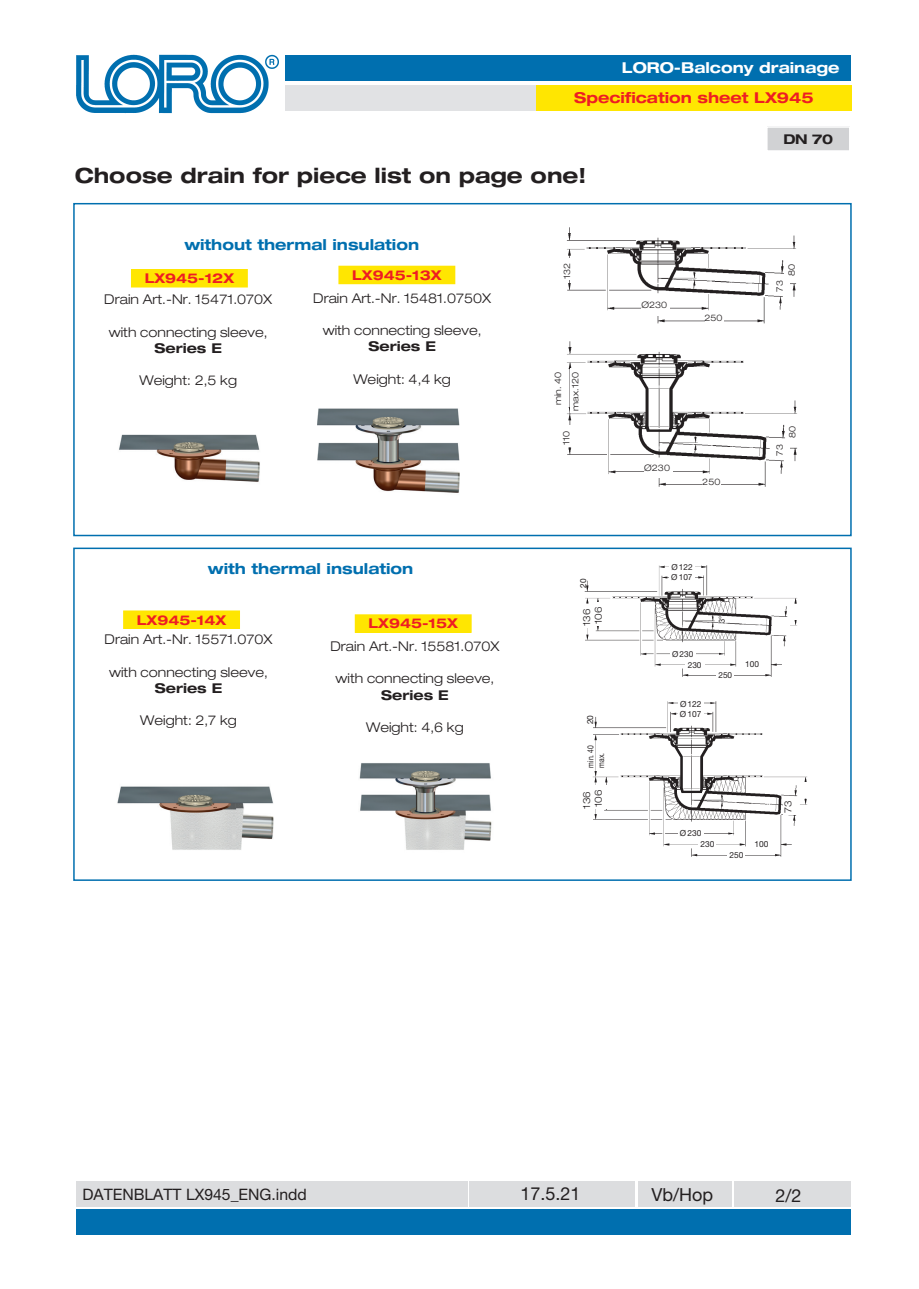
<style>
.page{position:relative;width:919px;height:1289px;background:#fff}
.page>*{position:absolute;margin:0;border:0;box-sizing:border-box;transform-origin:0 0}
.t1{font:700 expanded 21px "Helvetica Neue LT Std";color:#231f20}
.t2{font:18px "Helvetica Neue LT Std";color:#231f20}
.t3{font:15.75px "Helvetica Neue LT Std";color:#231f20}
.t4{font:700 expanded 15px "Helvetica Neue LT Std";color:#006faf}
.t5{font:700 expanded 15px "Helvetica Neue LT Std";color:#ee1d23}
.t6{font:700 expanded 15px "Helvetica Neue LT Std";color:#fff}
.t7{font:300 expanded 13.5px "Helvetica Neue LT Std";color:#231f20}
.t8{font:700 expanded 13.5px "Helvetica Neue LT Std";color:#ee1d23}
.t9{font:700 expanded 13.5px "Helvetica Neue LT Std";color:#231f20}
.t10{font:300 expanded 9.75px/11.9px "Helvetica Neue LT Std";color:#231f20}
.t11{font:300 expanded 9px/17.2px "Helvetica Neue LT Std";color:#231f20;text-align:center}
.t12{font:8.4px "Helvetica Neue LT Std";color:#231f20}
.t13{font:8.4px/10.8px "Helvetica Neue LT Std";color:#231f20;scale:.8 1}
.t14{font:8.25px/11.1px "Helvetica Neue LT Std";color:#231f20}
.t15{font:8.25px "Helvetica Neue LT Std";color:#231f20;scale:.9 1}
</style>
<div class="page">
<div style="left:285px;top:85px;width:565px;height:26px;background:#e1e2e4"></div>
<div style="left:285px;top:55px;width:554px;height:26px;background:#006faf"></div>
<img style="left:76px;top:54px;width:203px;height:60px">
<div style="left:536px;top:85px;width:315px;height:25px;background:#ffe601"></div>
<div style="left:76px;top:1209px;width:774px;height:26px;background:#006faf"></div>
<div style="left:76px;top:1181px;width:391px;height:25px;background:#dcdddf"></div>
<div style="left:469px;top:1181px;width:166px;height:25px;background:#dcdddf"></div>
<div style="left:638px;top:1181px;width:93px;height:25px;background:#dcdddf"></div>
<div style="left:734px;top:1181px;width:116px;height:25px;background:#dcdddf"></div>
<div style="left:73px;top:547px;width:778px;height:333px;background:#fff;border:2px solid #006faf"></div>
<div style="left:73px;top:203px;width:778px;height:333px;background:#fff;border:2px solid #006faf"></div>
<div style="left:124px;top:611px;width:115px;height:17px;background:#ffe601"></div>
<div style="left:123px;top:610px;width:117px;height:19px;border:2px solid #ffe601"></div>
<div style="left:355px;top:615px;width:116px;height:17px;background:#ffe601"></div>
<div style="left:355px;top:614px;width:116px;height:19px;border:2px solid #ffe601"></div>
<div style="left:766px;top:127px;width:83px;height:24px;background:#d1d2d4"></div>
<div style="left:766px;top:126px;width:84px;height:26px;border:2px solid #fff"></div>
<img style="left:567px;top:228px;width:229px;height:95px">
<div style="left:641px;top:302px;width:28px;height:13px;background:#fff"></div>
<div style="left:704px;top:314px;width:19px;height:12px;background:#fff"></div>
<div style="left:553px;top:217px;width:15px;height:14px;background:#fff"></div>
<div style="left:786px;top:259px;width:15px;height:18px;background:#fff"></div>
<div style="left:774px;top:276px;width:15px;height:17px;background:#fff"></div>
<div style="left:562px;top:258px;width:15px;height:22px;background:#fff"></div>
<img style="left:567px;top:341px;width:230px;height:146px">
<div style="left:644px;top:464px;width:28px;height:14px;background:#fff"></div>
<div style="left:702px;top:478px;width:19px;height:12px;background:#fff"></div>
<div style="left:553px;top:329px;width:15px;height:15px;background:#fff"></div>
<div style="left:787px;top:421px;width:15px;height:18px;background:#fff"></div>
<div style="left:774px;top:440px;width:15px;height:17px;background:#fff"></div>
<div style="left:561px;top:425px;width:15px;height:21px;background:#fff"></div>
<div style="left:553px;top:370px;width:15px;height:37px;background:#fff"></div>
<div style="left:570px;top:368px;width:15px;height:44px;background:#fff"></div>
<div style="left:132px;top:270px;width:115px;height:17px;background:#ffe601"></div>
<div style="left:131px;top:269px;width:117px;height:18px;border:2px solid #ffe601"></div>
<div style="left:339px;top:266px;width:115px;height:17px;background:#ffe601"></div>
<div style="left:338px;top:266px;width:117px;height:18px;border:2px solid #ffe601"></div>
<img style="left:584px;top:565px;width:213px;height:111px">
<div style="left:670px;top:651px;width:25px;height:11px;background:#fff"></div>
<div style="left:685px;top:662px;width:19px;height:11px;background:#fff"></div>
<div style="left:716px;top:669px;width:18px;height:12px;background:#fff"></div>
<div style="left:745px;top:658px;width:17px;height:12px;background:#fff"></div>
<div style="left:669px;top:574px;width:25px;height:11px;background:#fff"></div>
<div style="left:669px;top:564px;width:25px;height:9px;background:#fff"></div>
<div style="left:581px;top:603px;width:12px;height:24px;background:#fff"></div>
<div style="left:593px;top:602px;width:16px;height:24px;background:#fff"></div>
<div style="left:772px;top:619px;width:16px;height:15px;background:#fff"></div>
<div style="left:790px;top:604px;width:16px;height:16px;background:#fff"></div>
<img style="left:593px;top:701px;width:214px;height:155px">
<div style="left:678px;top:830px;width:25px;height:12px;background:#fff"></div>
<div style="left:727px;top:849px;width:18px;height:12px;background:#fff"></div>
<div style="left:698px;top:838px;width:18px;height:12px;background:#fff"></div>
<div style="left:754px;top:838px;width:18px;height:12px;background:#fff"></div>
<div style="left:678px;top:711px;width:25px;height:10px;background:#fff"></div>
<div style="left:678px;top:700px;width:25px;height:9px;background:#fff"></div>
<div style="left:799px;top:782px;width:12px;height:15px;background:#fff"></div>
<div style="left:783px;top:796px;width:15px;height:18px;background:#fff"></div>
<div style="left:593px;top:785px;width:16px;height:23px;background:#fff"></div>
<img style="left:119px;top:434px;width:141px;height:48px">
<img style="left:317px;top:408px;width:143px;height:85px">
<img style="left:117px;top:786px;width:157px;height:64px">
<img style="left:359px;top:763px;width:133px;height:87px">
<p class="t6" style="left:622px;top:58px;width:219px">LORO-Balcony drainage</p>
<p class="t5" style="left:574px;top:88px;width:241px">Specification sheet LX945</p>
<h1 class="t1" style="left:75px;top:162px;width:513px">Choose drain for piece list on page one!</h1>
<p class="t4" style="left:184px;top:235px;width:236px">without thermal insulation</p>
<p class="t8" style="left:145px;top:269px;width:91px">LX945-12X</p>
<p class="t8" style="left:352px;top:266px;width:91px">LX945-13X</p>
<p class="t7" style="left:104px;top:291px;width:169px">Drain Art.-Nr. 15471.070X</p>
<p class="t7" style="left:109px;top:323px;width:160px">with connecting sleeve,</p>
<p class="t9" style="left:154px;top:339px;width:69px">Series E</p>
<p class="t7" style="left:139px;top:372px;width:99px">Weight: 2,5 kg</p>
<p class="t7" style="left:313px;top:289px;width:179px">Drain Art.-Nr. 15481.0750X</p>
<p class="t7" style="left:323px;top:322px;width:160px">with connecting sleeve,</p>
<p class="t9" style="left:368px;top:337px;width:69px">Series E</p>
<p class="t7" style="left:353px;top:370px;width:99px">Weight: 4,4 kg</p>
<p class="t4" style="left:208px;top:558px;width:207px">with thermal insulation</p>
<p class="t8" style="left:137px;top:611px;width:91px">LX945-14X</p>
<p class="t8" style="left:368px;top:614px;width:91px">LX945-15X</p>
<p class="t7" style="left:104px;top:631px;width:169px">Drain Art.-Nr. 15571.070X</p>
<p class="t7" style="left:109px;top:663px;width:160px">with connecting sleeve,</p>
<p class="t9" style="left:155px;top:679px;width:69px">Series E</p>
<p class="t7" style="left:140px;top:712px;width:98px">Weight: 2,7 kg</p>
<p class="t7" style="left:330px;top:637px;width:170px">Drain Art.-Nr. 15581.070X</p>
<p class="t7" style="left:335px;top:670px;width:160px">with connecting sleeve,</p>
<p class="t9" style="left:381px;top:685px;width:69px">Series E</p>
<p class="t7" style="left:366px;top:718px;width:99px">Weight: 4,6 kg</p>
<p class="t11" style="left:558px;top:279px;width:18px;rotate:-90deg">132</p>
<p class="t11" style="left:549px;top:410px;width:40px;rotate:-90deg">min. 40 max.120</p>
<p class="t11" style="left:557px;top:445px;width:16px;rotate:-90deg">110</p>
<p class="t14" style="left:577px;top:587px;width:11px;rotate:-90deg">20</p>
<p class="t10" style="left:580px;top:626px;width:21px;rotate:-90deg">136<br>106</p>
<p class="t12" style="left:585px;top:724px;width:11px;rotate:-90deg">20</p>
<p class="t13" style="left:585px;top:767px;width:29px;rotate:-90deg">min. 40 max.</p>
<p class="t10" style="left:580px;top:808px;width:21px;rotate:-90deg">136<br>106</p>
<p class="t9" style="left:783px;top:130px;width:51px">DN 70</p>
<p class="t11" style="left:641px;top:296px;width:27px">Ø230</p>
<p class="t11" style="left:704px;top:308px;width:20px">250</p>
<p class="t11" style="left:782px;top:275px;width:14px;rotate:-90deg">80</p>
<p class="t11" style="left:770px;top:291px;width:13px;rotate:-90deg">73</p>
<p class="t11" style="left:644px;top:459px;width:27px">Ø230</p>
<p class="t11" style="left:702px;top:472px;width:20px">250</p>
<p class="t11" style="left:783px;top:438px;width:14px;rotate:-90deg">80</p>
<p class="t11" style="left:770px;top:455px;width:13px;rotate:-90deg">73</p>
<p class="t14" style="left:671px;top:561px;width:23px">Ø 122</p>
<p class="t14" style="left:671px;top:572px;width:23px">Ø 107</p>
<p class="t14" style="left:687px;top:648px;width:15px;text-indent:-16px">Ø 230<br>230</p>
<p class="t12" style="left:680px;top:698px;width:23px">Ø 122</p>
<p class="t12" style="left:679px;top:709px;width:23px">Ø 107</p>
<p class="t15" style="left:716px;top:622px;width:9px;rotate:-90deg">3°</p>
<p class="t14" style="left:718px;top:669px;width:15px">250</p>
<p class="t14" style="left:745px;top:658px;width:15px">100</p>
<p class="t12" style="left:679px;top:828px;width:23px">Ø 230</p>
<p class="t12" style="left:700px;top:839px;width:15px">230</p>
<p class="t12" style="left:754px;top:839px;width:15px">100</p>
<p class="t12" style="left:729px;top:850px;width:15px">250</p>
<p class="t10" style="left:782px;top:813px;width:14px;rotate:-90deg">73</p>
<p class="t3" style="left:82px;top:1184px;width:226px">DATENBLATT LX945_ENG.indd</p>
<h2 class="t2" style="left:520px;top:1183px;width:62px">17.5.21</h2>
<h2 class="t2" style="left:651px;top:1183px;width:63px">Vb/Hop</h2>
<h2 class="t2" style="left:775px;top:1185px;width:28px">2/2</h2>
</div>
